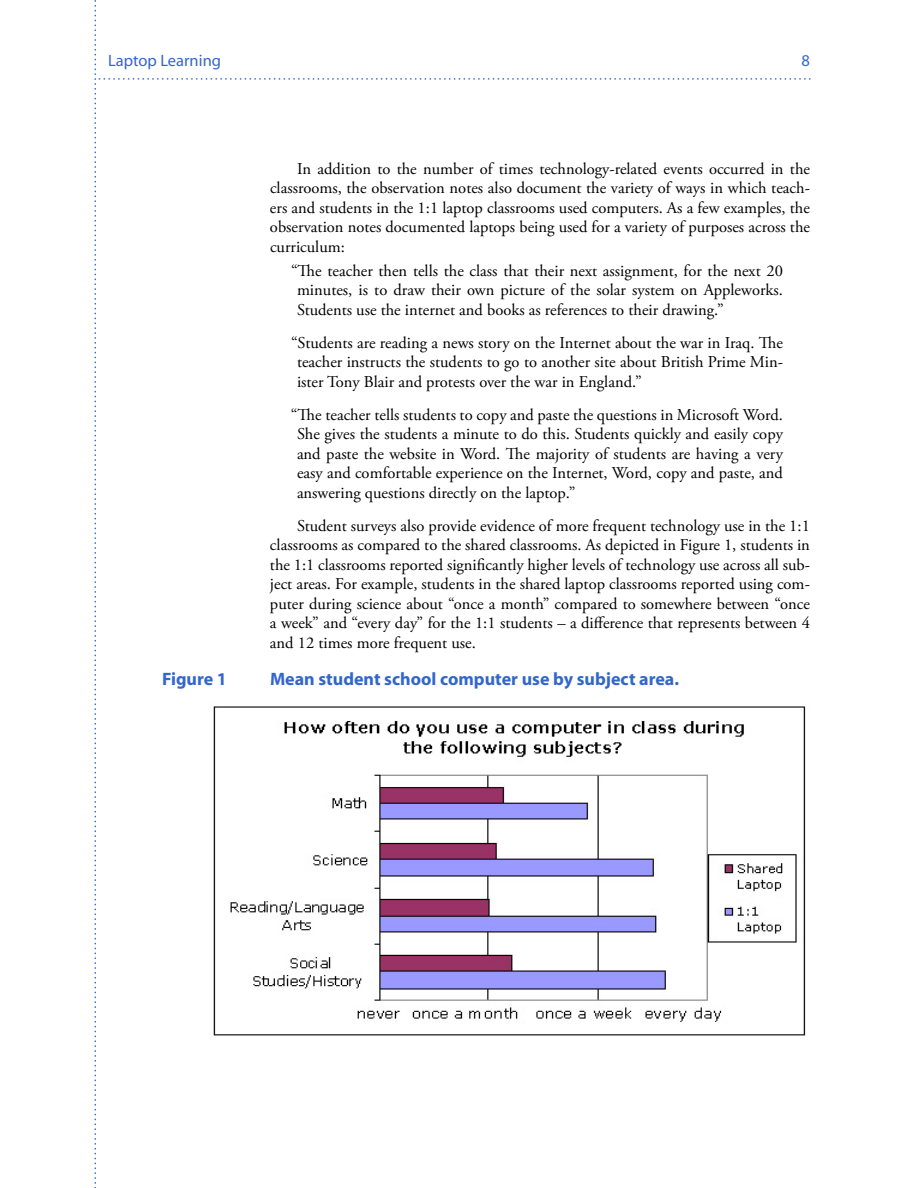
<style>
.page{position:relative;width:918px;height:1188px;background:#fff}
.page>*{position:absolute;margin:0;border:0;box-sizing:border-box;transform-origin:0 0}
.t1{font:700 18px "Myriad";color:#36c}
.t2{font:16.5px/19.5px "Adobe Garamond Pro";color:#000;text-align:justify}
.t3{font:16.5px "Myriad";color:#36c}
.t4{font:16.5px "Myriad";color:#36c}
</style>
<div class="page">
<img style="left:213px;top:706px;width:593px;height:330px">
<p class="t3" style="left:108px;top:53px;width:115px">Laptop Learning</p>
<p class="t4" style="left:802px;top:53px;width:10px">8</p>
<p class="t2" style="left:270px;top:160px;width:542px;text-indent:27px">In addition to the number of times technology-related events occurred in the classrooms, the observation notes also document the variety of ways in which teach&shy;ers and students in the 1:1 laptop classrooms used computers. As a few examples, the observation notes documented laptops being used for a variety of purposes across the curriculum:</p>
<p class="t2" style="left:297px;top:262px;width:488px;text-indent:-6px">“The teacher then tells the class that their next assignment, for the next 20 minutes, is to draw their own picture of the solar system on Appleworks.<br>Students use the internet and books as references to their drawing.”</p>
<p class="t2" style="left:297px;top:334px;width:488px;text-indent:-6px">“Students are reading a news story on the Internet about the war in Iraq. The teacher instructs the students to go to another site about British Prime Min&shy;ister Tony Blair and protests over the war in England.”</p>
<p class="t2" style="left:297px;top:406px;width:488px;text-indent:-6px">“The teacher tells students to copy and paste the questions in Microsoft Word.<br>She gives the students a minute to do this. Students quickly and easily copy and paste the website in Word. The majority of students are having a very easy and comfortable experience on the Internet, Word, copy and paste, and answering questions directly on the laptop.”</p>
<p class="t2" style="left:270px;top:517px;width:542px;text-indent:27px">Student surveys also provide evidence of more frequent technology use in the 1:1 classrooms as compared to the shared classrooms. As depicted in Figure 1, students in the 1:1 classrooms reported significantly higher levels of technology use across all sub&shy;ject areas. For example, students in the shared laptop classrooms reported using com&shy;puter during science about “once a month” compared to somewhere between “once a week” and “every day” for the 1:1 students – a difference that represents between 4 and 12 times more frequent use.</p>
<p class="t1" style="left:162px;top:670px;width:66px">Figure 1</p>
<p class="t1" style="left:270px;top:670px;width:411px">Mean student school computer use by subject area.</p>
</div>
